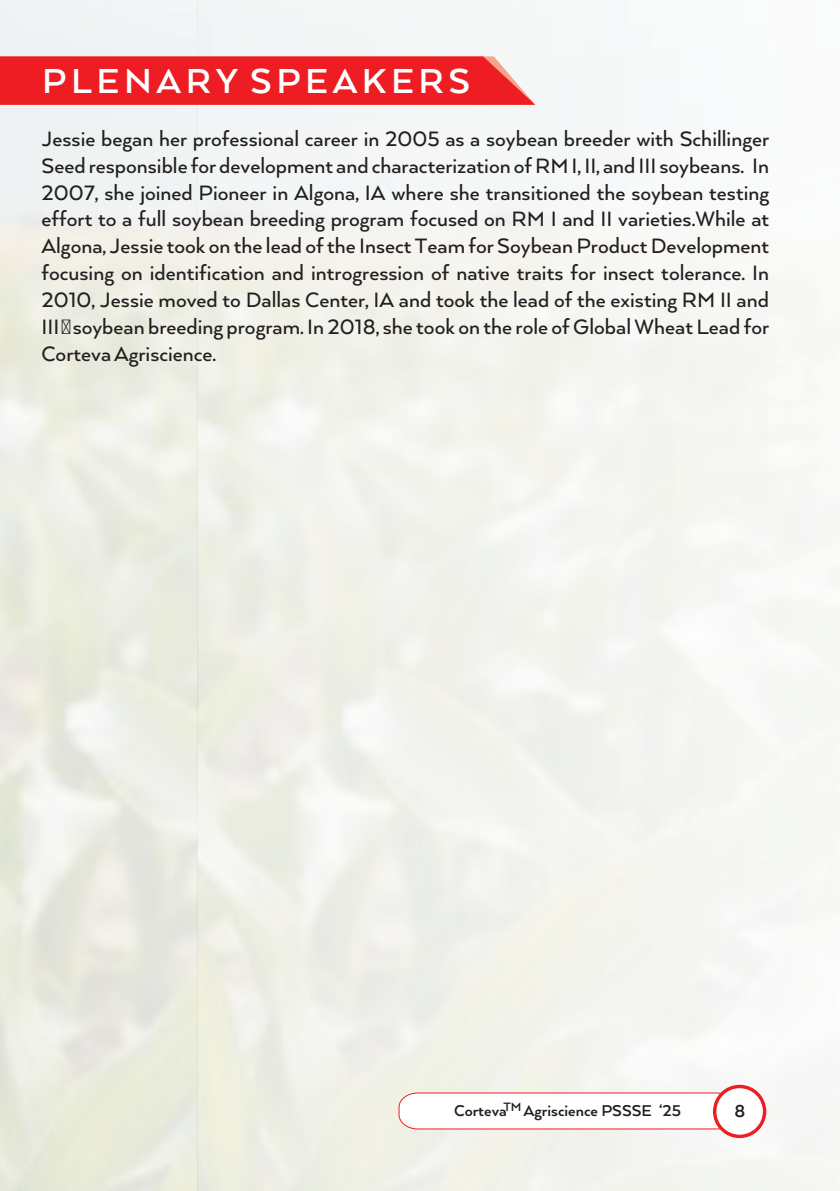
<style>
.page{position:relative;width:840px;height:1191px;background:#fff}
.page>*{position:absolute;margin:0;border:0;box-sizing:border-box;transform-origin:0 0}
.t1{font:700 40px "Arquitecta W00";letter-spacing:.115em;color:#fff}
.t2{font:500 24px/26.8px "Arquitecta W00";color:#231f20;text-align:justify}
.t3{font:700 20px "Arquitecta W00";color:#231f20}
.t4{font:700 18px "Arquitecta W00";color:#231f20}
.t5{font:700 14px "Arquitecta W00";color:#231f20}
</style>
<div class="page">
<img style="left:0;top:0;width:839px;height:1191px">
<svg style="left:0;top:56px;width:535px;height:49px;background:#ee282d"></svg>
<svg style="left:397px;top:1091px;width:323px;height:39px"></svg>
<svg style="left:712px;top:1084px;width:53px;height:54px"></svg>
<div style="left:716px;top:1088px;width:46px;height:46px;background:#fff;border-radius:50%"></div>
<h1 class="t1" style="left:42px;top:58px;width:429px">PLENARY SPEAKERS</h1>
<p class="t2" style="left:41px;top:125px;width:728px">Jessie began her professional career in 2005 as a soybean breeder with Schillinger Seed responsible for development and characterization of RM I, II, and III soybeans. In 2007, she joined Pioneer in Algona, IA where she transitioned the soybean testing effort to a full soybean breeding program focused on RM I and II varieties.While at Algona, Jessie took on the lead of the Insect Team for Soybean Product Development focusing on identification and introgression of native traits for insect tolerance. In 2010, Jessie moved to Dallas Center, IA and took the lead of the existing RM II and III? soybean breeding program. In 2018, she took on the role of Global Wheat Lead for Corteva Agriscience.</p>
<p class="t5" style="left:503px;top:1098px;width:20px">TM</p>
<p class="t4" style="left:454px;top:1099px;width:228px">Corteva Agriscience PSSSE ‘25</p>
<p class="t3" style="left:734px;top:1100px;width:12px">8</p>
</div>
